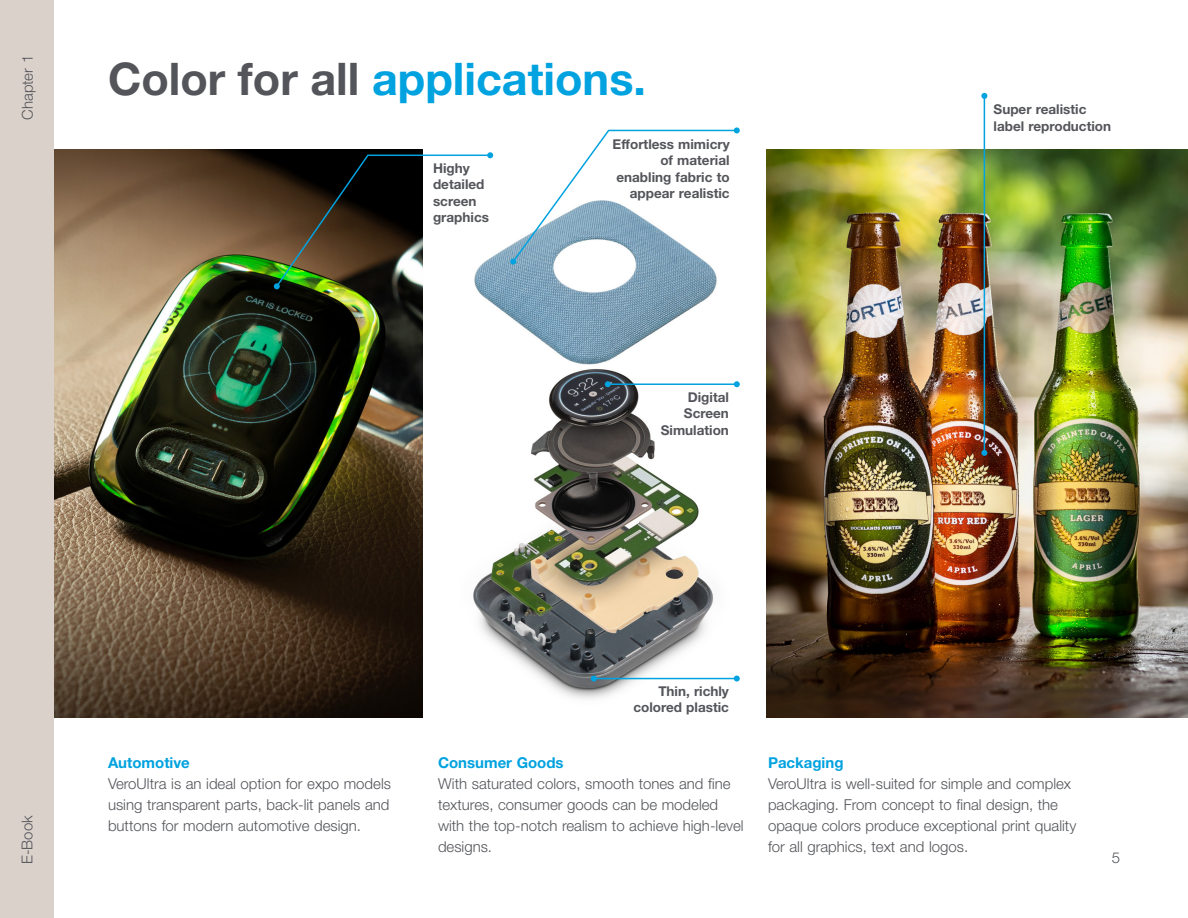
<style>
.page{position:relative;width:1188px;height:918px;background:#fff}
.page>*{position:absolute;margin:0;border:0;box-sizing:border-box;transform-origin:0 0}
.Page_Title{font:700 45px "Helvetica Neue LT Std";color:#00a2df}
.Para{font:300 15px/21px "Helvetica Neue LT Std";color:#54555a}
.Para_Subhead{font:700 15px "Helvetica Neue LT Std";color:#00a2df}
.Para_Subhead-2{font:700 13.5px/16.5px "Helvetica Neue LT Std";color:#54555a;text-align:right}
.s1{color:#54555a}
</style>
<div class="page">
<div style="left:0;top:0;width:54px;height:918px;background:#dad1cb"></div>
<img style="left:54px;top:149px;width:1134px;height:568px">
<hr style="left:984px;top:96px;width:1px;height:357px;background:#00a2df">
<svg style="left:981px;top:450px;width:6px;height:6px"></svg>
<svg style="left:981px;top:93px;width:6px;height:6px"></svg>
<hr style="left:608px;top:383px;width:129px;height:2px;background:#00a2df">
<svg style="left:605px;top:381px;width:6px;height:6px"></svg>
<svg style="left:734px;top:381px;width:6px;height:6px"></svg>
<hr style="left:594px;top:678px;width:143px;height:1px;background:#00a2df">
<svg style="left:591px;top:676px;width:6px;height:6px"></svg>
<svg style="left:734px;top:676px;width:6px;height:6px"></svg>
<svg style="left:274px;top:152px;width:219px;height:137px"></svg>
<svg style="left:510px;top:127px;width:230px;height:138px"></svg>
<p class="Para" style="left:17px;top:120px;width:67px;rotate:-90deg">Chapter 1</p>
<p class="Page_Title" style="left:108px;top:51px;width:540px"><span class="s1">Color for all</span> applications.</p>
<p class="Para_Subhead-2" style="left:433px;top:159px;width:57px;text-align:left">Highy detailed screen graphics</p>
<p class="Para_Subhead-2" style="left:613px;top:136px;width:119px">Effortless mimicry of material enabling fabric to appear realistic</p>
<p class="Para_Subhead-2" style="left:661px;top:388px;width:70px">Digital<br>Screen<br>Simulation</p>
<p class="Para_Subhead-2" style="left:994px;top:101px;width:119px;text-align:left">Super realistic label reproduction</p>
<p class="Para" style="left:16px;top:864px;width:50px;rotate:-90deg">E-Book</p>
<p class="Para_Subhead" style="left:108px;top:753px;width:83px">Automotive</p>
<p class="Para" style="left:108px;top:773px;width:285px;text-align:justify">VeroUltra is an ideal option for expo models using transparent parts, back-lit panels and buttons for modern automotive design.</p>
<p class="Para_Subhead-2" style="left:633px;top:683px;width:97px">Thin, richly colored plastic</p>
<p class="Para_Subhead" style="left:438px;top:753px;width:127px">Consumer Goods</p>
<p class="Para" style="left:438px;top:773px;width:307px">With saturated colors, smooth tones and fine textures, consumer goods can be modeled with the top-notch realism to achieve high-level designs.</p>
<p class="Para_Subhead" style="left:768px;top:753px;width:77px">Packaging</p>
<p class="Para" style="left:768px;top:773px;width:310px">VeroUltra is well-suited for simple and complex packaging. From concept to final design, the opaque colors produce exceptional print quality for all graphics, text and logos.</p>
<p class="Para" style="left:1112px;top:847px;width:10px">5</p>
</div>
